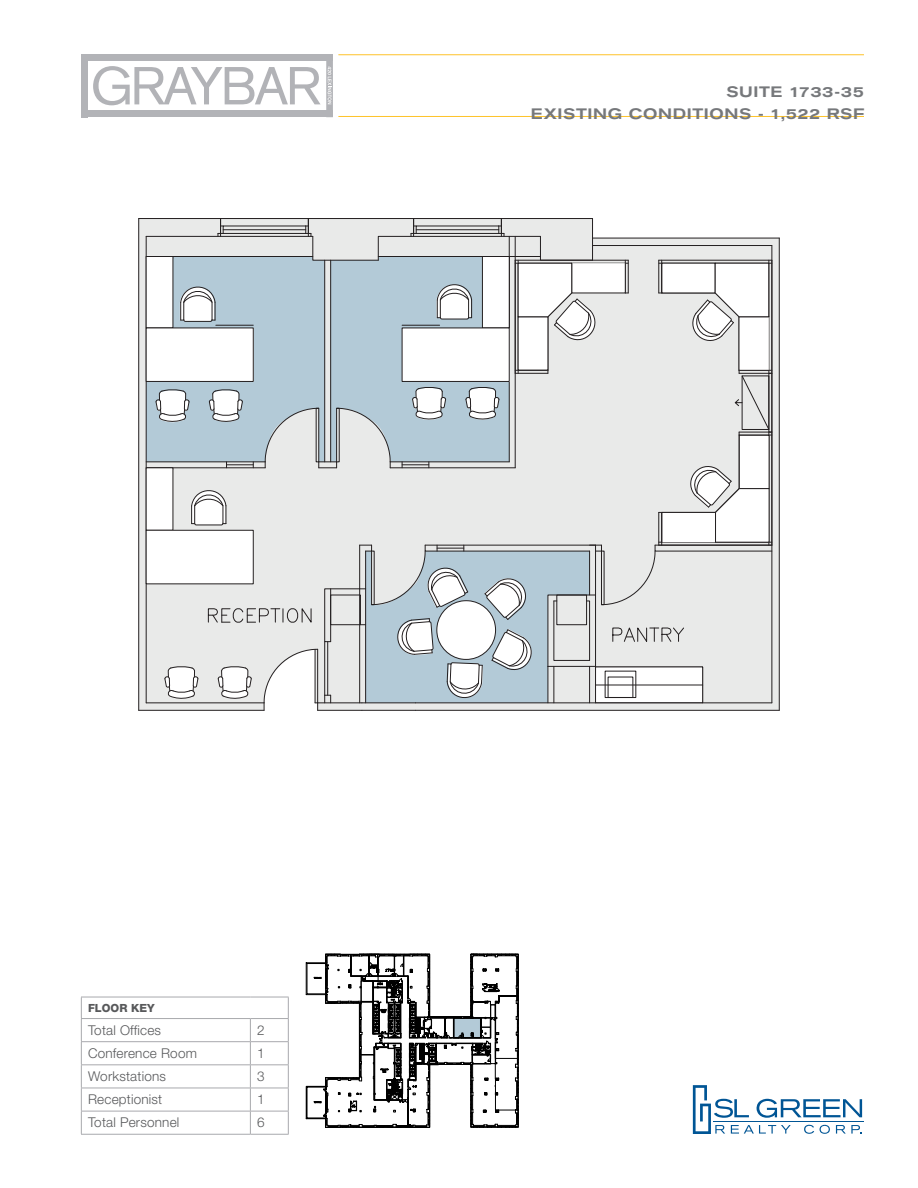
<style>
.page{position:relative;width:918px;height:1188px;background:#fff}
.page>*{position:absolute;margin:0;border:0;box-sizing:border-box;transform-origin:0 0}
.Headers_-_Akz_Med{font:500 expanded 15px "Akzidenz Grotesk BE";letter-spacing:.04em;color:#76787b}
.Contacts{font:300 13.5px "Helvetica Neue LT Std";letter-spacing:.015em;color:#58595b}
.t1{font:800 11.25px "Helvetica Neue LT Std";color:#58595b}
</style>
<div class="page">
<svg style="left:93px;top:66px;width:228px;height:39px"></svg>
<div style="left:81px;top:54px;width:7px;height:63px;background:#b2b3b7"></div>
<div style="left:81px;top:111px;width:252px;height:6px;background:#b2b3b7"></div>
<div style="left:81px;top:54px;width:252px;height:7px;background:#b2b3b7"></div>
<svg style="left:326px;top:61px;width:7px;height:50px"></svg>
<svg style="left:328px;top:66px;width:3px;height:38px"></svg>
<hr style="left:338px;top:54px;width:526px;height:1px;background:#fec32a">
<hr style="left:338px;top:116px;width:526px;height:1px;background:#fec32a">
<svg style="left:693px;top:1085px;width:169px;height:49px"></svg>
<hr style="left:714px;top:1121px;width:150px;height:1px;background:#005595">
<svg style="left:139px;top:219px;width:640px;height:491px;fill:#e9eae9"></svg>
<hr style="left:139px;top:218px;width:454px;height:1px;background:#231f20">
<hr style="left:139px;top:710px;width:125px;height:1px;background:#231f20">
<hr style="left:318px;top:710px;width:44px;height:1px;background:#231f20">
<hr style="left:416px;top:710px;width:363px;height:1px;background:#231f20">
<hr style="left:138px;top:219px;width:1px;height:491px;background:#231f20">
<hr style="left:593px;top:238px;width:186px;height:1px;background:#231f20">
<hr style="left:779px;top:238px;width:1px;height:472px;background:#231f20">
<hr style="left:362px;top:710px;width:54px;height:1px;background:#231f20">
<svg style="left:146px;top:219px;width:627px;height:491px"></svg>
<svg style="left:81px;top:997px;width:208px;height:137px"></svg>
<hr style="left:81px;top:1134px;width:169px;height:1px;background:#a8a9ad">
<hr style="left:250px;top:1134px;width:39px;height:1px;background:#a8a9ad">
<svg style="left:305px;top:954px;width:214px;height:174px"></svg>
<p class="Headers_-_Akz_Med" style="left:726px;top:83px;width:139px">SUITE 1733-35</p>
<p class="Headers_-_Akz_Med" style="left:531px;top:105px;width:335px">EXISTING CONDITIONS - 1,522 RSF</p>
<p class="t1" style="left:88px;top:1001px;width:68px">FLOOR KEY</p>
<p class="Contacts" style="left:88px;top:1022px;width:74px">Total Offices</p>
<p class="Contacts" style="left:257px;top:1022px;width:9px">2</p>
<p class="Contacts" style="left:88px;top:1045px;width:110px">Conference Room</p>
<p class="Contacts" style="left:257px;top:1045px;width:9px">1</p>
<p class="Contacts" style="left:88px;top:1068px;width:79px">Workstations</p>
<p class="Contacts" style="left:257px;top:1068px;width:9px">3</p>
<p class="Contacts" style="left:88px;top:1091px;width:76px">Receptionist</p>
<p class="Contacts" style="left:257px;top:1091px;width:9px">1</p>
<p class="Contacts" style="left:88px;top:1114px;width:93px">Total Personnel</p>
<p class="Contacts" style="left:257px;top:1114px;width:9px">6</p>
</div>
